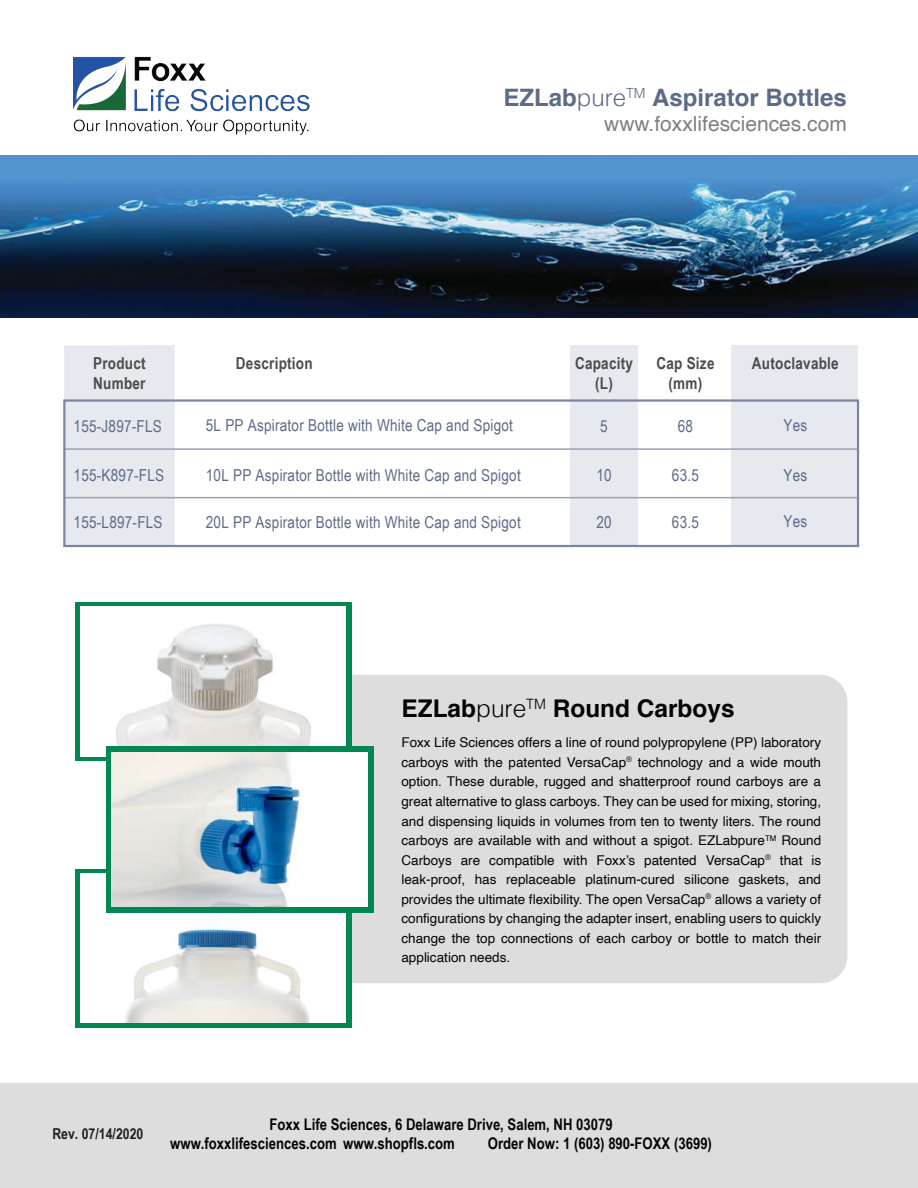
<style>
.page{position:relative;width:918px;height:1188px;background:#fff}
.page>*{position:absolute;margin:0;border:0;box-sizing:border-box;transform-origin:0 0}
.t1{font:700 24.45px "Helvetica";color:#040503}
.t2{font:700 24px "Helvetica";color:#5c6b87}
.t3{font:21px "Helvetica";color:#7f8080}
.t4{font:16.5px "Arial Narrow";letter-spacing:.015em;color:#5d6b88}
.t5{font:700 16.5px/19.8px "Arial Narrow";letter-spacing:.015em;color:#4c4c4c;text-align:center}
.t6{font:700 16.05px/19.2px "Arial Narrow";color:#040503}
.t7{font:700 15px "Arial Narrow";color:#211e1e}
.t8{font:13.5px/19.5px "Helvetica";color:#040503;text-align:justify}
.s1{font-weight:300}
</style>
<div class="page">
<div style="left:731px;top:345px;width:127px;height:201px;background:#e6e9ee"></div>
<img style="left:0;top:155px;width:918px;height:162px">
<img style="left:73px;top:56px;width:237px;height:79px">
<div style="left:64px;top:345px;width:111px;height:201px;background:#e6e9ee"></div>
<div style="left:571px;top:345px;width:67px;height:201px;background:#e6e9ee"></div>
<hr style="left:64px;top:448px;width:794px;height:2px;background:#98a2b6">
<hr style="left:64px;top:497px;width:794px;height:1px;background:#98a2b6">
<div style="left:0;top:1083px;width:918px;height:105px;background:#ddd"></div>
<div style="left:63px;top:399px;width:796px;height:148px;border:2px solid #7c879f"></div>
<div style="left:317px;top:675px;width:530px;height:308px;background:#ddd;border-radius:27px"></div>
<div style="left:75px;top:602px;width:276px;height:159px;background:#038752"></div>
<div style="left:75px;top:869px;width:276px;height:159px;background:#038752"></div>
<img style="left:80px;top:607px;width:266px;height:149px">
<img style="left:80px;top:873px;width:266px;height:150px">
<div style="left:106px;top:746px;width:267px;height:167px;background:#038752"></div>
<img style="left:111px;top:752px;width:257px;height:154px">
<h2 class="t2" style="left:503px;top:79px;width:345px">EZLab<span class="s1">pure</span><sup>TM</sup> Aspirator Bottles</h2>
<h3 class="t3" style="left:604px;top:108px;width:244px">www.foxxlifesciences.com</h3>
<p class="t5" style="left:93px;top:352px;width:54px;text-align:left">Product<br>Number</p>
<p class="t5" style="left:236px;top:352px;width:78px">Description</p>
<p class="t4" style="left:206px;top:413px;width:309px">5L PP Aspirator Bottle with White Cap and Spigot</p>
<p class="t4" style="left:74px;top:414px;width:90px">155-J897-FLS</p>
<p class="t4" style="left:74px;top:463px;width:92px">155-K897-FLS</p>
<p class="t4" style="left:74px;top:510px;width:91px">155-L897-FLS</p>
<p class="t4" style="left:206px;top:463px;width:316px">10L PP Aspirator Bottle with White Cap and Spigot</p>
<p class="t4" style="left:206px;top:510px;width:316px">20L PP Aspirator Bottle with White Cap and Spigot</p>
<p class="t5" style="left:575px;top:352px;width:60px">Capacity (L)</p>
<p class="t4" style="left:600px;top:414px;width:9px">5</p>
<p class="t4" style="left:596px;top:463px;width:17px">10</p>
<p class="t4" style="left:596px;top:510px;width:17px">20</p>
<p class="t5" style="left:656px;top:352px;width:60px">Cap Size (mm)</p>
<p class="t4" style="left:678px;top:414px;width:17px">68</p>
<p class="t4" style="left:672px;top:463px;width:29px">63.5</p>
<p class="t4" style="left:672px;top:510px;width:29px">63.5</p>
<p class="t5" style="left:752px;top:352px;width:88px">Autoclavable</p>
<p class="t4" style="left:783px;top:413px;width:25px">Yes</p>
<p class="t4" style="left:783px;top:463px;width:25px">Yes</p>
<p class="t4" style="left:783px;top:509px;width:25px">Yes</p>
<h1 class="t1" style="left:401px;top:688px;width:335px">EZLab<span class="s1">pure</span><sup>TM</sup> Round Carboys</h1>
<p class="t8" style="left:401px;top:733px;width:421px">Foxx Life Sciences offers a line of round polypropylene (PP) laboratory carboys with the patented VersaCap<sup>®</sup> technology and a wide mouth option. These durable, rugged and shatterproof round carboys are a great alternative to glass carboys. They can be used for mixing, storing, and dispensing liquids in volumes from ten to twenty liters. The round carboys are available with and without a spigot. EZLabpure<sup>TM</sup> Round Carboys are compatible with Foxx’s patented VersaCap<sup>®</sup> that is leak-proof, has replaceable platinum-cured silicone gaskets, and provides the ultimate flexibility. The open VersaCap<sup>®</sup> allows a variety of configurations by changing the adapter insert, enabling users to quickly change the top connections of each carboy or bottle to match their application needs.</p>
<p class="t7" style="left:52px;top:1123px;width:92px">Rev. 07/14/2020</p>
<p class="t6" style="left:170px;top:1114px;width:444px;text-indent:99px">Foxx Life Sciences, 6 Delaware Drive, Salem, NH 03079 www.foxxlifesciences.com www.shopfls.com</p>
<p class="t6" style="left:488px;top:1133px;width:226px">Order Now: 1 (603) 890-FOXX (3699)</p>
</div>
